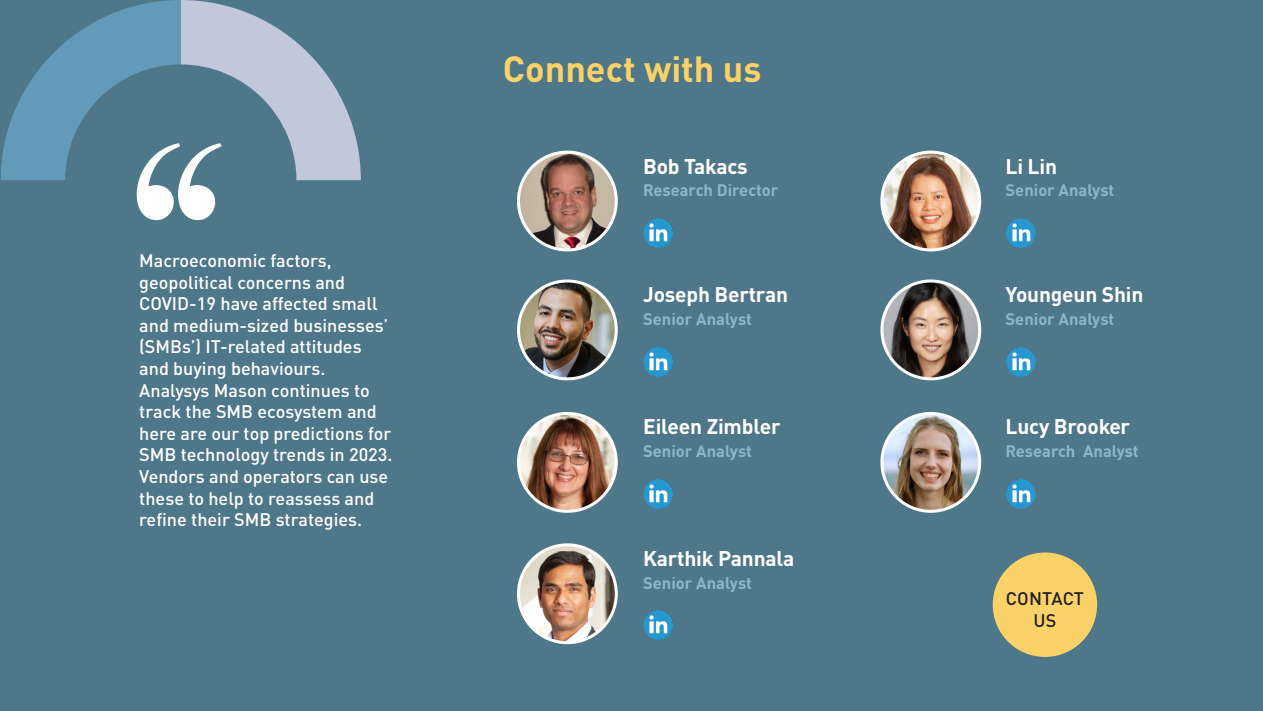
<style>
.page{position:relative;width:1263px;height:711px;background:#4e778a}
.page>*{position:absolute;margin:0;border:0;box-sizing:border-box;transform-origin:0 0}
.Main_Text{font:300px "Bask Old Face";color:#fff}
.Main_Text-2{font:700 36px "DINOT";color:#fad267}
.Main_text{font:700 21px "DINOT";letter-spacing:-.01em;color:#fff}
.Main_Text-3{font:500 18px/21.6px "DINOT";color:#fff}
.t1{font:500 18px/21.6px "DINOT";color:#231f20;text-align:center}
.Main_text-2{font:700 16.5px "DINOT";color:#8db6c8}
</style>
<div class="page">
<svg style="left:1px;top:0;width:360px;height:180px"></svg>
<img style="left:643px;top:218px;width:30px;height:30px;border-radius:15px">
<img style="left:1006px;top:218px;width:30px;height:30px;border-radius:15px">
<img style="left:643px;top:347px;width:30px;height:30px;border-radius:15px">
<img style="left:1006px;top:347px;width:30px;height:30px;border-radius:15px">
<img style="left:643px;top:479px;width:30px;height:29px;border-radius:15px">
<img style="left:1006px;top:479px;width:30px;height:29px;border-radius:15px">
<img style="left:643px;top:609px;width:30px;height:30px;border-radius:15px">
<img style="left:518px;top:152px;width:98px;height:98px;border-radius:49px">
<div style="left:517px;top:151px;width:101px;height:100px;border:3px solid #fff;border-radius:50%"></div>
<img style="left:882px;top:152px;width:98px;height:98px;border-radius:49px">
<div style="left:880px;top:151px;width:101px;height:100px;border:3px solid #fff;border-radius:50%"></div>
<img style="left:518px;top:281px;width:98px;height:98px;border-radius:49px">
<div style="left:517px;top:279px;width:101px;height:101px;border:3px solid #fff;border-radius:50%"></div>
<img style="left:882px;top:281px;width:98px;height:98px;border-radius:49px">
<div style="left:880px;top:279px;width:101px;height:101px;border:3px solid #fff;border-radius:50%"></div>
<img style="left:518px;top:413px;width:98px;height:98px;border-radius:49px">
<div style="left:517px;top:412px;width:101px;height:100px;border:3px solid #fff;border-radius:50%"></div>
<img style="left:882px;top:413px;width:98px;height:98px;border-radius:49px">
<div style="left:880px;top:412px;width:101px;height:100px;border:3px solid #fff;border-radius:50%"></div>
<img style="left:518px;top:544px;width:98px;height:98px;border-radius:49px">
<div style="left:517px;top:543px;width:101px;height:101px;border:3px solid #fff;border-radius:50%"></div>
<div style="left:993px;top:552px;width:104px;height:105px;background:#fad267;border-radius:50%"></div>
<p class="Main_Text" style="left:235px;top:451px;width:114px;rotate:-180deg">,,</p>
<p class="Main_Text-3" style="left:139px;top:249px;width:255px">Macroeconomic factors, geopolitical concerns and<br>COVID-19 have affected small and medium-sized businesses’ (SMBs’) IT-related attitudes and buying behaviours.<br>Analysys Mason continues to track the SMB ecosystem and here are our top predictions for<br>SMB technology trends in 2023.<br>Vendors and operators can use these to help to reassess and refine their SMB strategies.</p>
<p class="Main_Text-2" style="left:503px;top:45px;width:260px">Connect with us</p>
<p class="Main_text" style="left:643px;top:152px;width:106px">Bob Takacs</p>
<p class="Main_text-2" style="left:643px;top:180px;width:137px">Research Director</p>
<p class="Main_text" style="left:643px;top:280px;width:146px">Joseph Bertran</p>
<p class="Main_text-2" style="left:643px;top:308px;width:110px">Senior Analyst</p>
<p class="Main_text" style="left:643px;top:413px;width:139px">Eileen Zimbler</p>
<p class="Main_text-2" style="left:643px;top:440px;width:110px">Senior Analyst</p>
<p class="Main_text" style="left:643px;top:544px;width:153px">Karthik Pannala</p>
<p class="Main_text-2" style="left:643px;top:572px;width:110px">Senior Analyst</p>
<p class="Main_text" style="left:1005px;top:152px;width:53px">Li Lin</p>
<p class="Main_text-2" style="left:1005px;top:180px;width:110px">Senior Analyst</p>
<p class="Main_text" style="left:1005px;top:280px;width:139px">Youngeun Shin</p>
<p class="Main_text-2" style="left:1005px;top:308px;width:110px">Senior Analyst</p>
<p class="Main_text" style="left:1005px;top:413px;width:126px">Lucy Brooker</p>
<p class="Main_text-2" style="left:1005px;top:440px;width:135px">Research Analyst</p>
<p class="t1" style="left:1006px;top:587px;width:79px">CONTACT<br>US</p>
</div>
